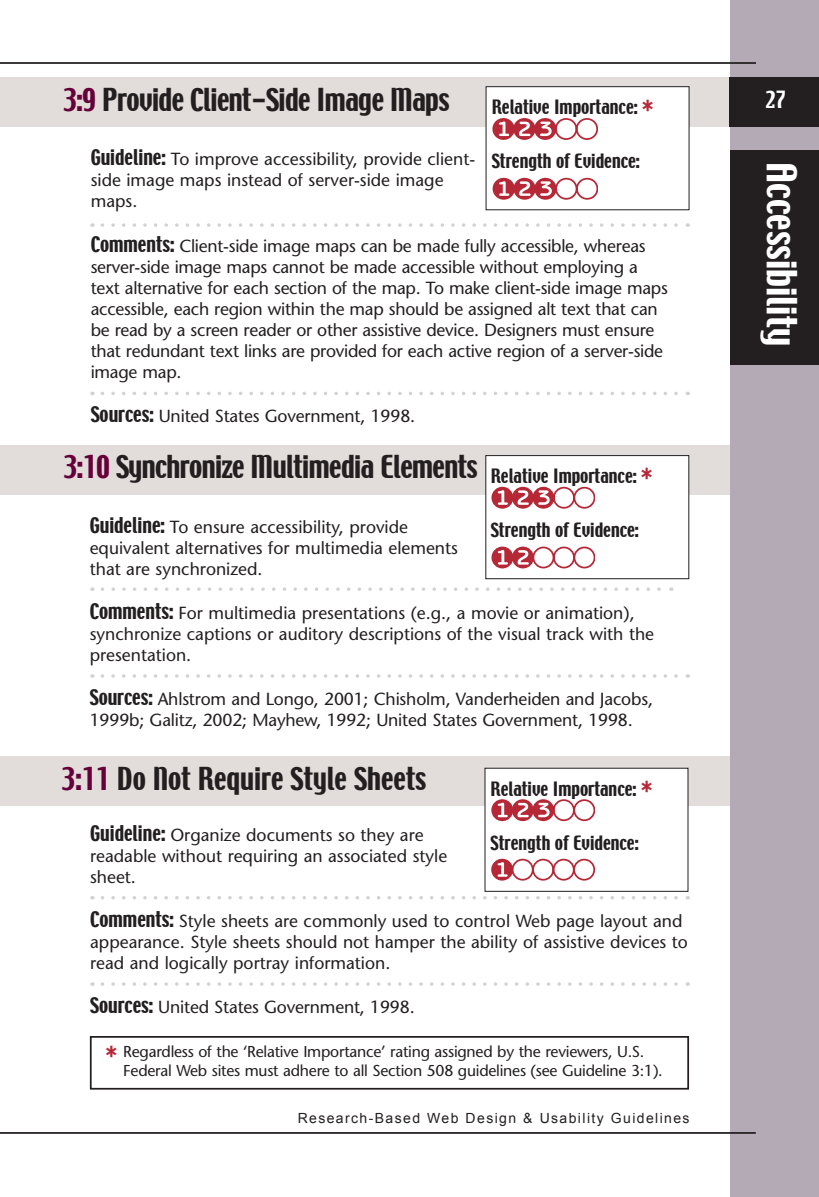
<style>
.page{position:relative;width:819px;height:1197px;background:#fff}
.page>*{position:absolute;margin:0;border:0;box-sizing:border-box;transform-origin:0 0}
.t1{font:36.75px "Techno";color:#fff}
.t2{font:28px "Techno";letter-spacing:-.02em;color:#231f20}
.t3{font:28px "Techno";color:#231f20}
.t4{font:21px "Techno";color:#fff}
.t5{font:17.5px/21px "Stone Sans";color:#231f20}
.t6{font:17.5px "Techno";color:#231f20}
.t7{font:15.75px/18.9px "Stone Sans";letter-spacing:-.015em;color:#231f20}
.t8{font:14px "Arial";letter-spacing:.1em;color:#231f20}
.s1{color:#66003a}
.s2{font-family:"Techno";font-size:19.25px}
.s3{font-size:24.5px;color:#b72837}
.s4{font-family:"Techno";font-size:24.5px;color:#b72837}
</style>
<div class="page">
<div style="left:0;top:77px;width:730px;height:50px;background:#e2ddda"></div>
<div style="left:0;top:756px;width:771px;height:50px;background:#e2ddda"></div>
<svg style="left:102px;top:896px;width:586px;height:4px"></svg>
<svg style="left:102px;top:982px;width:586px;height:4px"></svg>
<div style="left:485px;top:768px;width:203px;height:123px;background:#fff"></div>
<div style="left:485px;top:768px;width:203px;height:124px;border:1px solid #231f20"></div>
<div style="left:492px;top:800px;width:20px;height:20px;background:#b72837;border-radius:50%"></div>
<div style="left:491px;top:799px;width:22px;height:22px;border:2px solid #b72837;border-radius:50%"></div>
<div style="left:513px;top:800px;width:20px;height:20px;background:#b72837;border-radius:50%"></div>
<div style="left:512px;top:799px;width:22px;height:22px;border:2px solid #b72837;border-radius:50%"></div>
<svg style="left:498px;top:803px;width:10px;height:14px"></svg>
<svg style="left:518px;top:799px;width:77px;height:22px"></svg>
<svg style="left:491px;top:859px;width:103px;height:22px"></svg>
<div style="left:0;top:445px;width:771px;height:50px;background:#e2ddda"></div>
<div style="left:730px;top:0;width:89px;height:1197px;background:#b3aab5"></div>
<div style="left:730px;top:77px;width:89px;height:50px;background:#231f20"></div>
<div style="left:730px;top:150px;width:89px;height:215px;background:#231f20"></div>
<hr style="left:0;top:1132px;width:756px;height:2px;background:#231f20">
<hr style="left:0;top:62px;width:756px;height:2px;background:#231f20">
<svg style="left:102px;top:223px;width:586px;height:4px"></svg>
<div style="left:486px;top:87px;width:203px;height:123px;background:#fff"></div>
<div style="left:486px;top:86px;width:204px;height:124px;border:1px solid #231f20"></div>
<div style="left:493px;top:119px;width:21px;height:20px;background:#b72837;border-radius:50%"></div>
<div style="left:492px;top:118px;width:23px;height:22px;border:2px solid #b72837;border-radius:50%"></div>
<div style="left:514px;top:119px;width:21px;height:20px;background:#b72837;border-radius:50%"></div>
<div style="left:513px;top:118px;width:23px;height:22px;border:2px solid #b72837;border-radius:50%"></div>
<svg style="left:499px;top:121px;width:10px;height:15px"></svg>
<svg style="left:519px;top:118px;width:78px;height:22px"></svg>
<div style="left:494px;top:179px;width:20px;height:20px;background:#b72837;border-radius:50%"></div>
<div style="left:493px;top:178px;width:22px;height:22px;border:2px solid #b72837;border-radius:50%"></div>
<div style="left:514px;top:179px;width:21px;height:20px;background:#b72837;border-radius:50%"></div>
<div style="left:513px;top:178px;width:23px;height:22px;border:2px solid #b72837;border-radius:50%"></div>
<svg style="left:499px;top:181px;width:10px;height:15px"></svg>
<svg style="left:519px;top:178px;width:79px;height:22px"></svg>
<svg style="left:102px;top:392px;width:586px;height:3px"></svg>
<svg style="left:102px;top:587px;width:570px;height:4px"></svg>
<div style="left:486px;top:456px;width:203px;height:123px;background:#fff"></div>
<div style="left:485px;top:455px;width:204px;height:124px;border:1px solid #231f20"></div>
<div style="left:492px;top:488px;width:20px;height:20px;background:#b72837;border-radius:50%"></div>
<div style="left:491px;top:487px;width:22px;height:22px;border:2px solid #b72837;border-radius:50%"></div>
<div style="left:513px;top:488px;width:20px;height:20px;background:#b72837;border-radius:50%"></div>
<div style="left:512px;top:487px;width:22px;height:22px;border:2px solid #b72837;border-radius:50%"></div>
<svg style="left:498px;top:490px;width:10px;height:15px"></svg>
<svg style="left:518px;top:487px;width:77px;height:22px"></svg>
<div style="left:492px;top:547px;width:20px;height:21px;background:#b72837;border-radius:50%"></div>
<div style="left:491px;top:547px;width:22px;height:21px;border:2px solid #b72837;border-radius:50%"></div>
<svg style="left:498px;top:547px;width:97px;height:21px"></svg>
<svg style="left:102px;top:674px;width:586px;height:4px"></svg>
<div style="left:90px;top:1036px;width:599px;height:54px;border:2px solid #231f20"></div>
<p class="t2" style="left:63px;top:80px;width:388px"><span class="s1">3:9</span> Provide Client-Side Image Maps</p>
<p class="t5" style="left:91px;top:149px;width:386px"><span class="s2">Guideline:</span> To improve accessibility, provide client&shy;side image maps instead of server-side image maps.</p>
<p class="t5" style="left:91px;top:235px;width:579px"><span class="s2">Comments:</span> Client-side image maps can be made fully accessible, whereas server-side image maps cannot be made accessible without employing a text alternative for each section of the map. To make client-side image maps accessible, each region within the map should be assigned alt text that can</p>
<p class="t5" style="left:91px;top:319px;width:574px">be read by a screen reader or other assistive device. Designers must ensure that redundant text links are provided for each active region of a server-side image map.</p>
<p class="t5" style="left:91px;top:405px;width:326px"><span class="s2">Sources:</span> United States Government, 1998.</p>
<p class="t6" style="left:492px;top:95px;width:163px">Relative Importance: <span class="s3">*</span></p>
<p class="t6" style="left:492px;top:149px;width:150px">Strength of Evidence:</p>
<p class="t2" style="left:63px;top:447px;width:416px"><span class="s1">3:10</span> Synchronize Multimedia Elements</p>
<p class="t5" style="left:90px;top:516px;width:370px"><span class="s2">Guideline:</span> To ensure accessibility, provide equivalent alternatives for multimedia elements that are synchronized.</p>
<p class="t5" style="left:90px;top:602px;width:566px"><span class="s2">Comments:</span> For multimedia presentations (e.g., a movie or animation), synchronize captions or auditory descriptions of the visual track with the presentation.</p>
<p class="t5" style="left:90px;top:688px;width:565px"><span class="s2">Sources:</span> Ahlstrom and Longo, 2001; Chisholm, Vanderheiden and Jacobs,<br>1999b; Galitz, 2002; Mayhew, 1992; United States Government, 1998.</p>
<p class="t6" style="left:491px;top:464px;width:163px">Relative Importance: <span class="s3">*</span></p>
<p class="t6" style="left:491px;top:518px;width:150px">Strength of Evidence:</p>
<p class="t3" style="left:61px;top:760px;width:366px"><span class="s1">3:11</span> Do Not Require Style Sheets</p>
<p class="t6" style="left:491px;top:777px;width:163px">Relative Importance: <span class="s3">*</span></p>
<p class="t5" style="left:90px;top:824px;width:359px"><span class="s2">Guideline:</span> Organize documents so they are readable without requiring an associated style sheet.</p>
<p class="t5" style="left:90px;top:910px;width:599px"><span class="s2">Comments:</span> Style sheets are commonly used to control Web page layout and appearance. Style sheets should not hamper the ability of assistive devices to read and logically portray information.</p>
<p class="t5" style="left:90px;top:997px;width:326px"><span class="s2">Sources:</span> United States Government, 1998.</p>
<p class="t6" style="left:491px;top:831px;width:150px">Strength of Evidence:</p>
<p class="t7" style="left:123px;top:1042px;width:541px;text-indent:-17px"><span class="s4">*</span> Regardless of the ‘Relative Importance’ rating assigned by the reviewers, U.S.<br>Federal Web sites must adhere to all Section 508 guidelines (see Guideline 3:1).</p>
<p class="t8" style="left:298px;top:1110px;width:393px">Research-Based Web Design &amp; Usability Guidelines</p>
<p class="t4" style="left:766px;top:85px;width:22px">27</p>
<p class="t1" style="left:807px;top:162px;width:186px;rotate:90deg">Accessibility</p>
</div>
